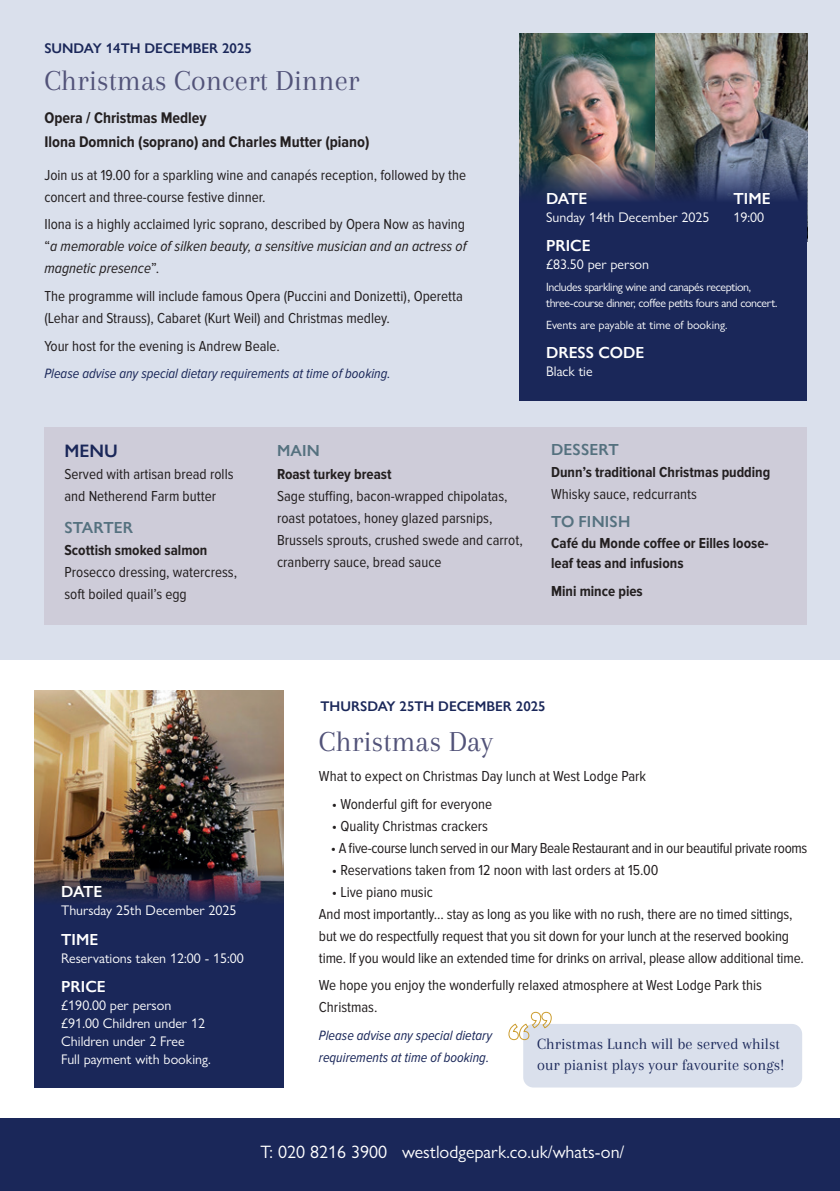
<style>
.page{position:relative;width:840px;height:1191px;background:#fff}
.page>*{position:absolute;margin:0;border:0;box-sizing:border-box;transform-origin:0 0}
.t1{font:30px "Arapey";color:#525379}
.t2{font:18px "Gill Sans Nova";color:#fff}
.t3{font:600 18px "Gill Sans Nova";color:#1a2759}
.t4{font:16.2px/21.6px "Arapey";color:#1a2759}
.t5{font:700 16px/24px "Proxima Nova Cond";color:#231f20}
.t6{font:600 16px "Gill Sans Nova";color:#fff}
.t7{font:600 16px "Gill Sans Nova";letter-spacing:.01em;color:#55717f}
.t8{font:15px/22px "Proxima Nova Cond";color:#231f20}
.t9{font:italic 15px/22px "Proxima Nova Cond";color:#231f20;text-align:justify}
.t10{font:700 15px/22px "Proxima Nova Cond";color:#231f20}
.t11{font:15px "Proxima Nova Cond";letter-spacing:-.02em;color:#231f20}
.t12{font:14px/18px "Gill Sans Nova";color:#fff}
.t13{font:italic 14px/22px "Proxima Nova Cond";color:#1a2759}
.t14{font:600 14px "Gill Sans Nova";color:#1a2759}
.t15{font:12px/16px "Gill Sans Nova";letter-spacing:-.03em;color:#fff}
.t16{font:12px "Gill Sans Nova";color:#fff}
.s1{font-style:normal}
.s2{font-weight:700}
.s3{font-weight:400}
</style>
<div class="page">
<div style="left:1px;top:0;width:838px;height:659px;background:#dae0ec"></div>
<img style="left:519px;top:33px;width:136px;height:125px">
<img style="left:655px;top:33px;width:151px;height:125px">
<svg style="left:519px;top:158px;width:287px;height:243px;background:#222e5b"></svg>
<div style="left:35px;top:690px;width:248px;height:397px;background:#1a2759"></div>
<img style="left:35px;top:690px;width:248px;height:213px">
<div style="left:0;top:1118px;width:839px;height:73px;background:#1a2759"></div>
<div style="left:44px;top:427px;width:762px;height:197px;background:#ceccd9"></div>
<div style="left:523px;top:1024px;width:278px;height:63px;background:#dae0ec;border-radius:10px"></div>
<svg style="left:508px;top:1011px;width:44px;height:29px"></svg>
<p class="t14" style="left:44px;top:39px;width:209px">SUNDAY 14TH DECEMBER 2025</p>
<p class="t1" style="left:44px;top:64px;width:316px">Christmas Concert Dinner</p>
<p class="t5" style="left:44px;top:106px;width:326px">Opera / Christmas Medley<br>Ilona Domnich (soprano) and Charles Mutter (piano)</p>
<p class="t8" style="left:44px;top:164px;width:423px">Join us at 19.00 for a sparkling wine and canapés reception, followed by the concert and three-course festive dinner.</p>
<p class="t9" style="left:44px;top:214px;width:423px"><span class="s1">Ilona is a highly acclaimed lyric soprano, described by Opera Now as having “</span>a memorable voice of silken beauty, a sensitive musician and an actress of magnetic presence<span class="s1">”.</span></p>
<p class="t8" style="left:44px;top:285px;width:420px">The programme will include famous Opera (Puccini and Donizetti), Operetta (Lehar and Strauss), Cabaret (Kurt Weil) and Christmas medley.</p>
<p class="t8" style="left:44px;top:335px;width:237px">Your host for the evening is Andrew Beale.</p>
<p class="t13" style="left:44px;top:363px;width:347px">Please advise any special dietary requirements at time of booking.</p>
<p class="t6" style="left:545px;top:188px;width:43px">DATE</p>
<p class="t12" style="left:545px;top:208px;width:165px">Sunday 14th December 2025</p>
<p class="t6" style="left:545px;top:236px;width:46px">PRICE</p>
<p class="t12" style="left:545px;top:255px;width:104px">£83.50 per person</p>
<p class="t15" style="left:545px;top:279px;width:232px">Includes sparkling wine and canapés reception, three-course dinner, coffee petits fours and concert.</p>
<p class="t16" style="left:545px;top:317px;width:183px">Events are payable at time of booking.</p>
<p class="t6" style="left:545px;top:343px;width:100px">DRESS CODE</p>
<p class="t12" style="left:545px;top:362px;width:48px">Black tie</p>
<p class="t6" style="left:733px;top:188px;width:39px">TIME</p>
<p class="t12" style="left:733px;top:208px;width:32px">19:00</p>
<p class="t3" style="left:64px;top:440px;width:55px">MENU</p>
<p class="t8" style="left:64px;top:464px;width:170px">Served with artisan bread rolls and Netherend Farm butter</p>
<p class="t7" style="left:64px;top:517px;width:70px">STARTER</p>
<p class="t8" style="left:64px;top:539px;width:174px"><span class="s2">Scottish smoked salmon<br></span>Prosecco dressing, watercress, soft boiled quail’s egg</p>
<p class="t7" style="left:277px;top:441px;width:44px">MAIN</p>
<p class="t8" style="left:277px;top:463px;width:247px"><span class="s2">Roast turkey breast<br></span>Sage stuffing, bacon-wrapped chipolatas, roast potatoes, honey glazed parsnips, Brussels sprouts, crushed swede and carrot, cranberry sauce, bread sauce</p>
<p class="t7" style="left:551px;top:439px;width:69px">DESSERT</p>
<p class="t10" style="left:551px;top:461px;width:220px">Dunn’s traditional Christmas pudding<br><span class="s3">Whisky sauce, redcurrants</span></p>
<p class="t10" style="left:551px;top:533px;width:219px;line-height:20px">Café du Monde coffee or Eilles loose&shy;leaf teas and infusions</p>
<p class="t10" style="left:551px;top:580px;width:93px">Mini mince pies</p>
<p class="t7" style="left:551px;top:512px;width:81px">TO FINISH</p>
<p class="t14" style="left:320px;top:697px;width:226px">THURSDAY 25TH DECEMBER 2025</p>
<p class="t6" style="left:61px;top:881px;width:43px">DATE</p>
<p class="t12" style="left:61px;top:901px;width:177px">Thursday 25th December 2025</p>
<p class="t6" style="left:61px;top:929px;width:39px">TIME</p>
<p class="t12" style="left:61px;top:948px;width:184px">Reservations taken 12:00 - 15:00</p>
<p class="t6" style="left:61px;top:977px;width:46px">PRICE</p>
<p class="t12" style="left:61px;top:996px;width:151px">£190.00 per person £91.00 Children under 12<br>Children under 2 Free<br>Full payment with booking.</p>
<p class="t1" style="left:319px;top:724px;width:175px">Christmas Day</p>
<p class="t8" style="left:319px;top:765px;width:328px">What to expect on Christmas Day lunch at West Lodge Park</p>
<p class="t8" style="left:332px;top:793px;width:162px">• Wonderful gift for everyone</p>
<p class="t8" style="left:332px;top:815px;width:158px">• Quality Christmas crackers</p>
<p class="t11" style="left:330px;top:839px;width:478px">• A five-course lunch served in our Mary Beale Restaurant and in our beautiful private rooms</p>
<p class="t8" style="left:332px;top:859px;width:328px">• Reservations taken from 12 noon with last orders at 15.00</p>
<p class="t8" style="left:319px;top:881px;width:486px;text-indent:13px">• Live piano music<br>And most importantly... stay as long as you like with no rush, there are no timed sittings, but we do respectfully request that you sit down for your lunch at the reserved booking time. If you would like an extended time for drinks on arrival, please allow additional time.</p>
<p class="t8" style="left:319px;top:974px;width:444px">We hope you enjoy the wonderfully relaxed atmosphere at West Lodge Park this<br>Christmas.</p>
<p class="t13" style="left:319px;top:1024px;width:174px">Please advise any special dietary requirements at time of booking.</p>
<p class="t4" style="left:537px;top:1032px;width:249px">Christmas Lunch will be served whilst our pianist plays your favourite songs!</p>
<p class="t2" style="left:260px;top:1140px;width:365px">T: 020 8216 3900 westlodgepark.co.uk/whats-on/</p>
</div>
